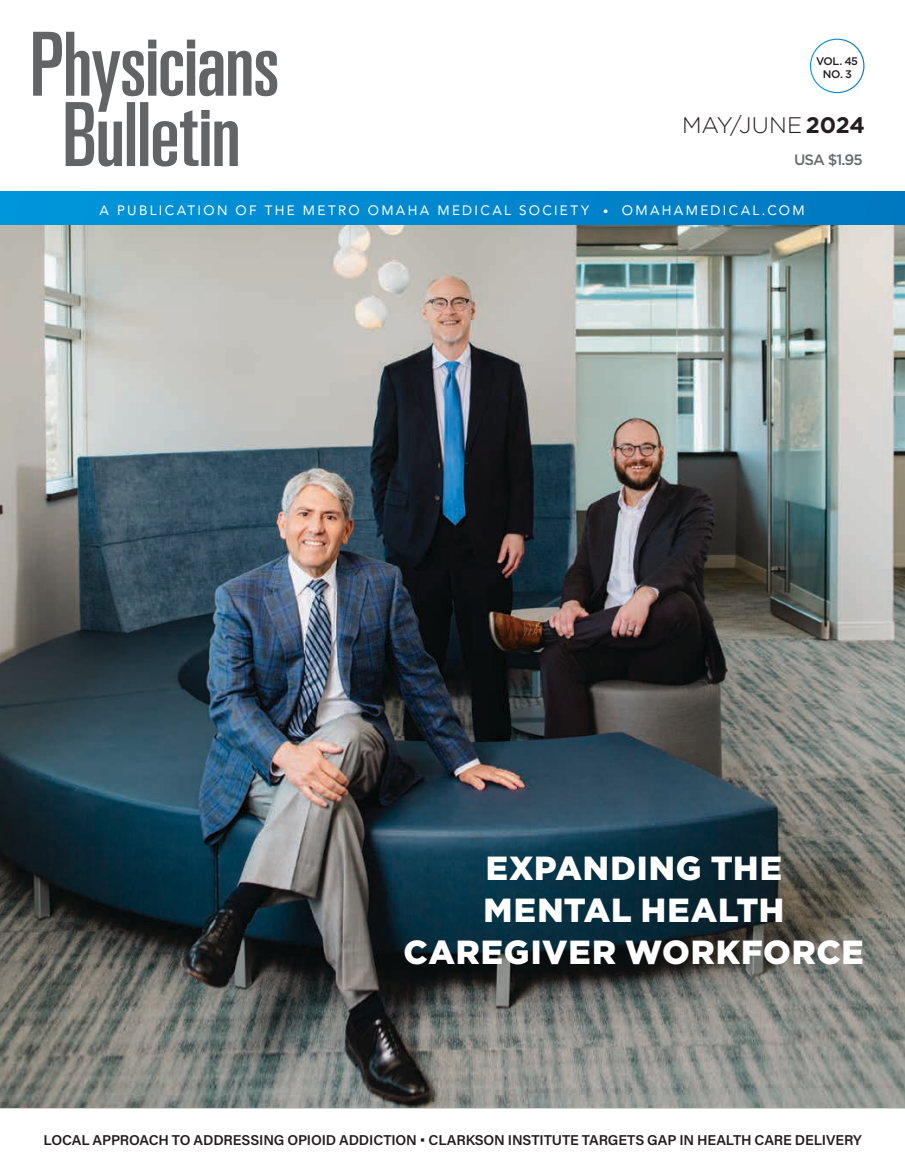
<style>
.page{position:relative;width:905px;height:1175px;background:#fff}
.page>*{position:absolute;margin:0;border:0;box-sizing:border-box;transform-origin:0 0}
.Body_First{font:900 33.45px/42px "Gotham";letter-spacing:.02em;color:#fff;text-align:center}
.t1{font:300 22.5px "Gotham";letter-spacing:.01em;color:#231f20}
.t2{font:500 15px "Gotham";color:#696b6d}
.t3{font:14.25px "Acumin Variable Concept";letter-spacing:-.01em;color:#231f20}
.t4{font:13.5px "Avenir LT Std";letter-spacing:.17em;color:#fff}
.t5{font:500 10.95px/13.4px "Gotham";letter-spacing:-.04em;color:#231f20;text-align:center}
.s1{font-weight:700}
.s2{font-size:10.5px}
</style>
<div class="page">
<svg style="left:33px;top:32px;width:244px;height:134px"></svg>
<div style="left:0;top:191px;width:904px;height:35px;background:linear-gradient(to right,#0096db,#0078c1)"></div>
<div style="left:809px;top:39px;width:55px;height:54px;border:1px solid #fff;border-radius:50%"></div>
<img style="left:0;top:225px;width:904px;height:882px">
<p class="t5" style="left:816px;top:54px;width:44px">VOL. 45<br>NO. 3</p>
<p class="t1" style="left:682px;top:111px;width:185px">MAY/JUNE <span class="s1">2024</span></p>
<p class="t2" style="left:794px;top:149px;width:70px">USA $1.95</p>
<p class="t4" style="left:99px;top:202px;width:706px">A PUBLICATION OF THE METRO OMAHA MEDICAL SOCIETY <span class="s2">•</span> OMAHAMEDICAL.COM</p>
<p class="Body_First" style="left:403px;top:846px;width:462px">EXPANDING THE<br>MENTAL HEALTH<br>CAREGIVER WORKFORCE</p>
<p class="t3" style="left:44px;top:1130px;width:819px">LOCAL APPROACH TO ADDRESSING OPIOID ADDICTION • CLARKSON INSTITUTE TARGETS GAP IN HEALTH CARE DELIVERY</p>
</div>
